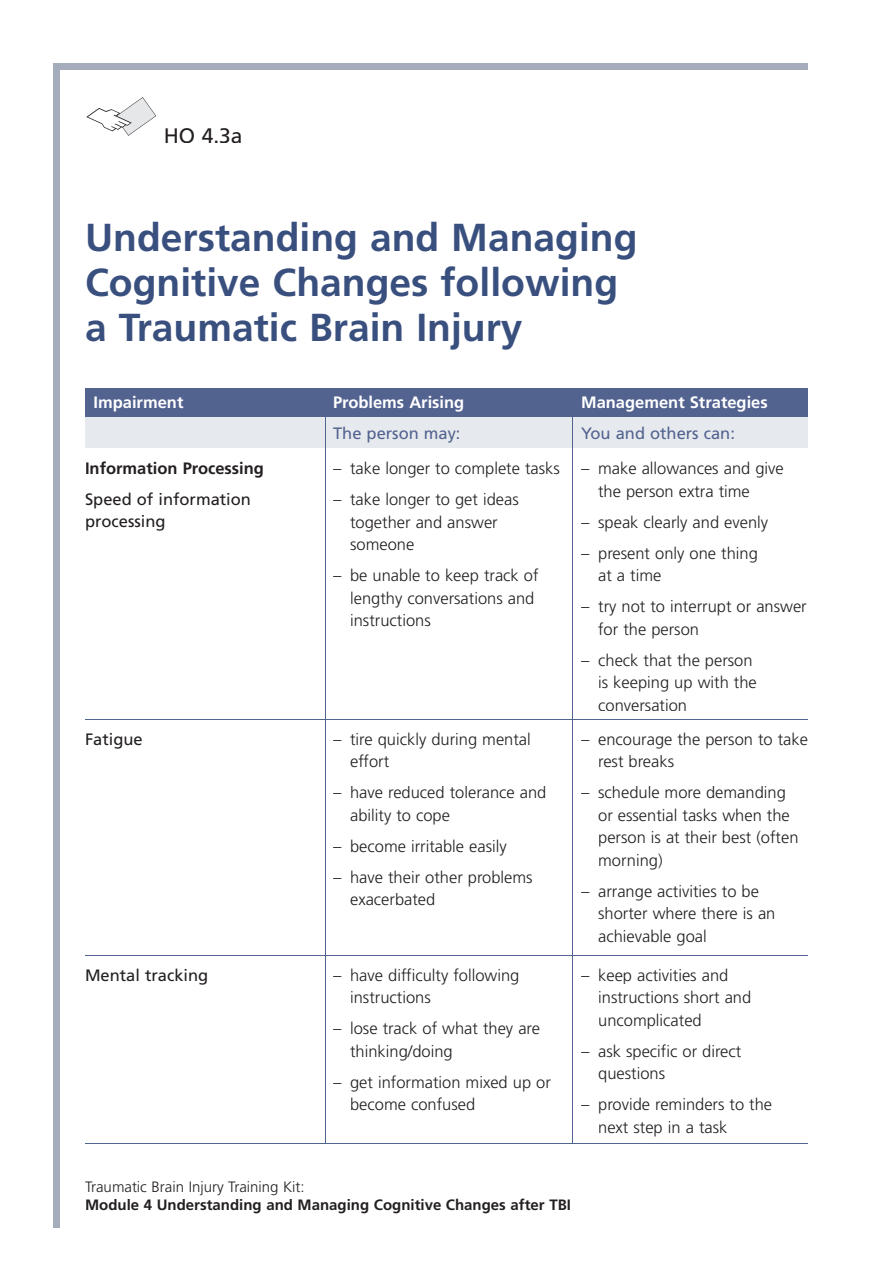
<style>
.page{position:relative;width:893px;height:1263px;background:#fff}
.page>*{position:absolute;margin:0;border:0;box-sizing:border-box;transform-origin:0 0}
.t1{font:700 39px/45px "Frutiger";color:#394f7e}
.t2{font:21px "Frutiger";color:#231f20}
.t3{font:300 16.5px/22.5px "Frutiger";color:#231f20}
.t4{font:16.5px/22.5px "Frutiger";color:#231f20}
.t5{font:700 16.5px "Frutiger";color:#fff}
.t6{font:16.5px "Frutiger";color:#536390}
.t7{font:700 16.5px "Frutiger";color:#231f20}
.t8{font:700 15px "Frutiger";color:#231f20}
.t9{font:300 15px "Frutiger";color:#231f20}
</style>
<div class="page">
<svg style="left:86px;top:97px;width:70px;height:39px"></svg>
<div style="left:54px;top:67px;width:6px;height:1160px;background:#a5adbc"></div>
<div style="left:54px;top:64px;width:754px;height:6px;background:#a5adbc"></div>
<div style="left:85px;top:388px;width:723px;height:30px;background:#536390"></div>
<div style="left:85px;top:418px;width:723px;height:30px;background:#e6e9ed"></div>
<hr style="left:85px;top:719px;width:723px;height:1px;background:#536390">
<hr style="left:325px;top:392px;width:1px;height:751px;background:#536390">
<hr style="left:572px;top:392px;width:1px;height:751px;background:#536390">
<hr style="left:85px;top:955px;width:723px;height:1px;background:#536390">
<hr style="left:85px;top:1143px;width:723px;height:1px;background:#536390">
<p class="t2" style="left:164px;top:123px;width:80px">HO 4.3a</p>
<h1 class="t1" style="left:85px;top:215px;width:554px">Understanding and Managing<br>Cognitive Changes following a Traumatic Brain Injury</h1>
<p class="t5" style="left:94px;top:393px;width:91px">Impairment</p>
<p class="t5" style="left:333px;top:393px;width:133px">Problems Arising</p>
<p class="t6" style="left:333px;top:424px;width:129px">The person may:</p>
<p class="t7" style="left:85px;top:458px;width:180px">Information Processing</p>
<p class="t4" style="left:85px;top:488px;width:167px">Speed of information processing</p>
<p class="t3" style="left:333px;top:457px;width:228px">– take longer to complete tasks</p>
<p class="t3" style="left:350px;top:488px;width:170px;text-indent:-17px">– take longer to get ideas together and answer someone</p>
<p class="t3" style="left:350px;top:564px;width:190px;text-indent:-17px">– be unable to keep track of lengthy conversations and instructions</p>
<p class="t4" style="left:85px;top:728px;width:59px">Fatigue</p>
<p class="t3" style="left:350px;top:728px;width:182px;text-indent:-17px">– tire quickly during mental effort</p>
<p class="t3" style="left:350px;top:781px;width:198px;text-indent:-17px">– have reduced tolerance and ability to cope</p>
<p class="t3" style="left:333px;top:835px;width:175px">– become irritable easily</p>
<p class="t3" style="left:350px;top:866px;width:184px;text-indent:-17px">– have their other problems exacerbated</p>
<p class="t4" style="left:85px;top:963px;width:125px">Mental tracking</p>
<p class="t3" style="left:350px;top:963px;width:171px;text-indent:-17px">– have difficulty following instructions</p>
<p class="t3" style="left:350px;top:1017px;width:191px;text-indent:-17px">– lose track of what they are thinking/doing</p>
<p class="t3" style="left:350px;top:1070px;width:202px;text-indent:-17px">– get information mixed up or become confused</p>
<p class="t5" style="left:581px;top:393px;width:188px">Management Strategies</p>
<p class="t6" style="left:581px;top:424px;width:155px">You and others can:</p>
<p class="t3" style="left:598px;top:457px;width:187px;text-indent:-17px">– make allowances and give the person extra time</p>
<p class="t3" style="left:581px;top:510px;width:189px">– speak clearly and evenly</p>
<p class="t3" style="left:598px;top:541px;width:161px;text-indent:-17px">– present only one thing at a time</p>
<p class="t3" style="left:598px;top:595px;width:210px;text-indent:-17px">– try not to interrupt or answer for the person</p>
<p class="t3" style="left:598px;top:648px;width:160px;text-indent:-17px">– check that the person is keeping up with the conversation</p>
<p class="t3" style="left:598px;top:728px;width:211px;text-indent:-17px">– encourage the person to take rest breaks</p>
<p class="t3" style="left:598px;top:781px;width:202px;text-indent:-17px">– schedule more demanding or essential tasks when the person is at their best (often morning)</p>
<p class="t3" style="left:598px;top:880px;width:179px;text-indent:-17px">– arrange activities to be shorter where there is an achievable goal</p>
<p class="t3" style="left:598px;top:963px;width:155px;text-indent:-17px">– keep activities and instructions short and uncomplicated</p>
<p class="t3" style="left:598px;top:1039px;width:145px;text-indent:-17px">– ask specific or direct questions</p>
<p class="t3" style="left:598px;top:1093px;width:176px;text-indent:-17px">– provide reminders to the next step in a task</p>
<p class="t9" style="left:85px;top:1178px;width:221px">Traumatic Brain Injury Training Kit:</p>
<p class="t8" style="left:85px;top:1196px;width:487px">Module 4 Understanding and Managing Cognitive Changes after TBI</p>
</div>
